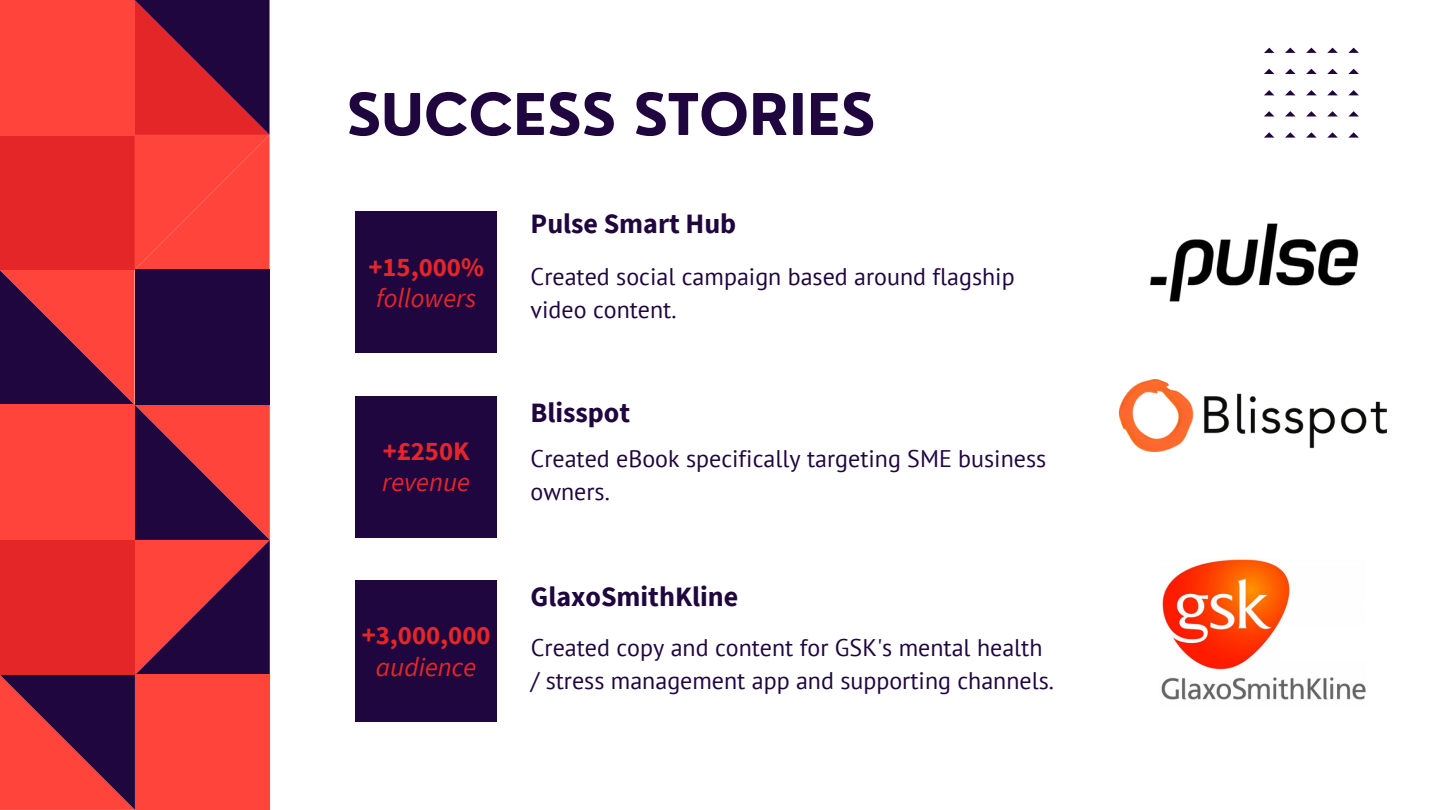
<style>
.page{position:relative;width:1440px;height:810px;background:#fff}
.page>*{position:absolute;margin:0;border:0;box-sizing:border-box;transform-origin:0 0}
.t1{font:700 56px "Nourd";color:#1f063f}
.t2{font:700 28px "Source Sans Pro";color:#1f063f}
.t3{font:700 26.7px "Source Sans Pro";color:#e42629}
.t4{font:italic 26.7px "Source Sans Pro";color:#e42629}
.t5{font:24px/33px "PT Sans";color:#1f063f}
</style>
<div class="page">
<svg style="left:0;top:0;width:270px;height:810px;background:#bd2c37"></svg>
<div style="left:355px;top:212px;width:142px;height:141px;background:#1f063f"></div>
<div style="left:355px;top:396px;width:142px;height:142px;background:#1f063f"></div>
<svg style="left:1264px;top:48px;width:10px;height:5px"></svg>
<svg style="left:1264px;top:69px;width:10px;height:5px"></svg>
<svg style="left:1264px;top:90px;width:10px;height:5px"></svg>
<svg style="left:1264px;top:111px;width:10px;height:5px"></svg>
<svg style="left:1264px;top:132px;width:10px;height:6px"></svg>
<svg style="left:1285px;top:48px;width:11px;height:5px"></svg>
<svg style="left:1285px;top:69px;width:11px;height:5px"></svg>
<svg style="left:1285px;top:90px;width:10px;height:5px"></svg>
<svg style="left:1285px;top:111px;width:10px;height:5px"></svg>
<svg style="left:1285px;top:132px;width:11px;height:6px"></svg>
<svg style="left:1306px;top:48px;width:11px;height:5px"></svg>
<svg style="left:1306px;top:69px;width:11px;height:5px"></svg>
<svg style="left:1306px;top:90px;width:11px;height:5px"></svg>
<svg style="left:1306px;top:111px;width:10px;height:5px"></svg>
<svg style="left:1306px;top:132px;width:11px;height:6px"></svg>
<svg style="left:1327px;top:48px;width:11px;height:5px"></svg>
<svg style="left:1327px;top:69px;width:11px;height:5px"></svg>
<svg style="left:1327px;top:90px;width:11px;height:5px"></svg>
<svg style="left:1328px;top:111px;width:10px;height:5px"></svg>
<svg style="left:1327px;top:132px;width:11px;height:6px"></svg>
<svg style="left:1348px;top:48px;width:11px;height:5px"></svg>
<svg style="left:1348px;top:69px;width:11px;height:5px"></svg>
<svg style="left:1349px;top:90px;width:10px;height:5px"></svg>
<svg style="left:1349px;top:111px;width:10px;height:5px"></svg>
<svg style="left:1348px;top:132px;width:11px;height:6px"></svg>
<img style="left:1150px;top:223px;width:209px;height:79px">
<div style="left:355px;top:580px;width:142px;height:142px;background:#1f063f"></div>
<img style="left:1119px;top:380px;width:267px;height:71px">
<img style="left:1161px;top:559px;width:205px;height:141px">
<p class="t1" style="left:346px;top:79px;width:530px">SUCCESS STORIES</p>
<p class="t3" style="left:368px;top:249px;width:117px">+15,000%</p>
<p class="t4" style="left:376px;top:281px;width:101px">followers</p>
<p class="t3" style="left:383px;top:434px;width:88px">+£250K</p>
<p class="t4" style="left:382px;top:465px;width:89px">revenue</p>
<p class="t3" style="left:362px;top:618px;width:130px">+3,000,000</p>
<p class="t4" style="left:376px;top:649px;width:102px">audience</p>
<p class="t3" style="left:397px;top:643px;width:60px">$50K</p>
<p class="t2" style="left:531px;top:205px;width:207px">Pulse Smart Hub</p>
<p class="t5" style="left:531px;top:259px;width:486px">Created social campaign based around flagship video content.</p>
<p class="t2" style="left:530px;top:395px;width:101px">Blisspot</p>
<p class="t5" style="left:531px;top:442px;width:517px">Created eBook specifically targeting SME business owners.</p>
<p class="t2" style="left:530px;top:579px;width:209px">GlaxoSmithKline</p>
<p class="t5" style="left:531px;top:631px;width:525px">Created copy and content for GSK's mental health / stress management app and supporting channels.</p>
</div>
